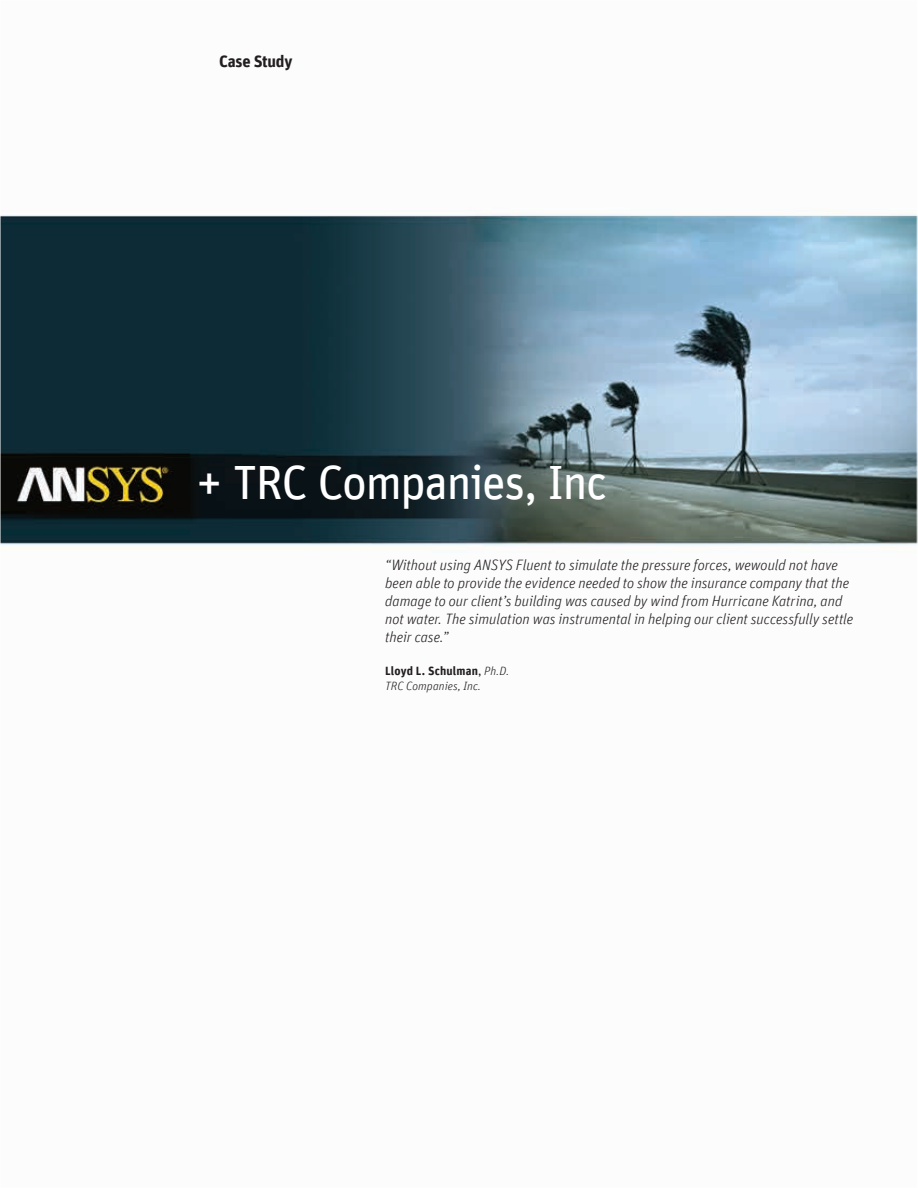
<style>
.page{position:relative;width:918px;height:1188px;background:#fff}
.page>*{position:absolute;margin:0;border:0;box-sizing:border-box;transform-origin:0 0}
.t1{font:48px "Unit Offc Pro";letter-spacing:-.035em;color:#fff}
.t2{font:700 16.5px "Unit Offc Pro";letter-spacing:-.015em;color:#231f20}
.t3{font:italic 300 15px/18px "Unit Offc Pro";letter-spacing:-.005em;color:#231f20}
.t4{font:italic 300 12px/15px "Unit Offc Pro";letter-spacing:.005em;color:#231f20}
.s1{font-weight:700;font-style:normal}
.s2{font-weight:400;font-style:normal}
</style>
<div class="page">
<img style="left:2px;top:212px;width:914px;height:337px">
<p class="t2" style="left:219px;top:49px;width:75px">Case Study</p>
<h1 class="t1" style="left:196px;top:448px;width:413px">+ TRC Companies, Inc</h1>
<p class="t3" style="left:385px;top:556px;width:470px">“Without using ANSYS Fluent to simulate the pressure forces, wewould not have been able to provide the evidence needed to show the insurance company that the damage to our client’s building was caused by wind from Hurricane Katrina, and not water. The simulation was instrumental in helping our client successfully settle their case.”</p>
<p class="t4" style="left:385px;top:663px;width:126px"><span class="s1">Lloyd L. Schulman</span><span class="s2">,</span> Ph.D.<br>TRC Companies, Inc.</p>
</div>
